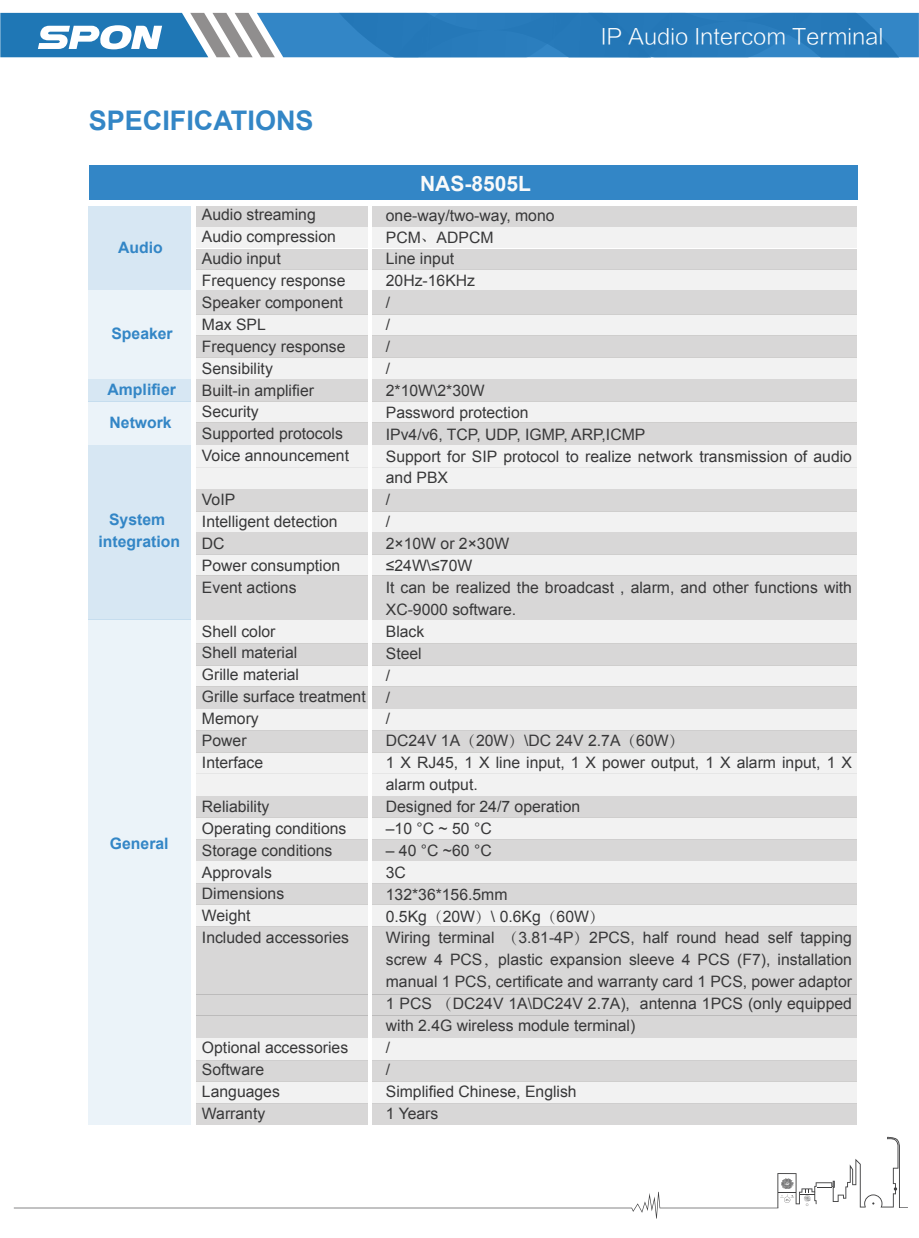
<style>
.page{position:relative;width:919px;height:1238px;background:#fff}
.page>*{position:absolute;margin:0;border:0;box-sizing:border-box;transform-origin:0 0}
.t1{font:700 27px "Arial";color:#3386c6}
.t2{font:21.6px "FZLTXHK";color:#fff}
.t3{font:700 21px "Arial";color:#f9fafa}
.t4{font:15.75px/21.9px "Arial";color:#383839}
.t5{font:700 15.75px/33.5px "Arial";color:#3386c6}
.s1{font-family:"Adobe Song Std";font-weight:300}
</style>
<div class="page">
<div style="left:196px;top:971px;width:172px;height:23px;background:#d8d7d7"></div>
<div style="left:196px;top:206px;width:172px;height:21px;background:#d8d7d7"></div>
<div style="left:88px;top:206px;width:103px;height:84px;background:#d7e7f3"></div>
<div style="left:88px;top:290px;width:103px;height:89px;background:#ebf3f9"></div>
<div style="left:88px;top:379px;width:103px;height:22px;background:#d7e7f3"></div>
<div style="left:88px;top:445px;width:103px;height:174px;background:#d7e7f3"></div>
<div style="left:88px;top:401px;width:103px;height:44px;background:#ebf3f9"></div>
<div style="left:88px;top:619px;width:103px;height:505px;background:#ebf3f9"></div>
<div style="left:196px;top:227px;width:172px;height:21px;background:#f2f2f2"></div>
<div style="left:196px;top:269px;width:172px;height:21px;background:#f2f2f2"></div>
<div style="left:196px;top:335px;width:172px;height:23px;background:#d8d7d7"></div>
<div style="left:196px;top:248px;width:172px;height:21px;background:#d8d7d7"></div>
<div style="left:196px;top:290px;width:172px;height:24px;background:#d8d7d7"></div>
<div style="left:196px;top:314px;width:172px;height:21px;background:#f2f2f2"></div>
<div style="left:196px;top:379px;width:172px;height:22px;background:#d8d7d7"></div>
<div style="left:196px;top:445px;width:172px;height:22px;background:#f2f2f2"></div>
<div style="left:196px;top:575px;width:172px;height:23px;background:#d8d7d7"></div>
<div style="left:196px;top:643px;width:172px;height:22px;background:#d8d7d7"></div>
<div style="left:196px;top:686px;width:172px;height:23px;background:#d8d7d7"></div>
<div style="left:196px;top:358px;width:172px;height:21px;background:#f2f2f2"></div>
<div style="left:196px;top:554px;width:172px;height:21px;background:#f2f2f2"></div>
<div style="left:196px;top:665px;width:172px;height:21px;background:#f2f2f2"></div>
<div style="left:196px;top:709px;width:172px;height:21px;background:#f2f2f2"></div>
<div style="left:196px;top:730px;width:172px;height:22px;background:#d8d7d7"></div>
<div style="left:196px;top:752px;width:172px;height:21px;background:#f2f2f2"></div>
<div style="left:196px;top:773px;width:172px;height:23px;background:#f2f2f2"></div>
<div style="left:196px;top:796px;width:172px;height:21px;background:#d8d7d7"></div>
<div style="left:196px;top:817px;width:172px;height:22px;background:#f2f2f2"></div>
<div style="left:196px;top:839px;width:172px;height:21px;background:#d8d7d7"></div>
<div style="left:196px;top:860px;width:172px;height:23px;background:#f2f2f2"></div>
<div style="left:196px;top:883px;width:172px;height:21px;background:#d8d7d7"></div>
<div style="left:196px;top:904px;width:172px;height:22px;background:#f2f2f2"></div>
<div style="left:196px;top:926px;width:172px;height:45px;background:#d8d7d7"></div>
<div style="left:196px;top:1015px;width:172px;height:22px;background:#d8d7d7"></div>
<div style="left:196px;top:994px;width:172px;height:21px;background:#d8d7d7"></div>
<div style="left:372px;top:206px;width:485px;height:21px;background:#d8d7d7"></div>
<div style="left:372px;top:227px;width:485px;height:21px;background:#f2f2f2"></div>
<div style="left:372px;top:269px;width:485px;height:21px;background:#f2f2f2"></div>
<div style="left:372px;top:335px;width:485px;height:23px;background:#d8d7d7"></div>
<div style="left:372px;top:248px;width:485px;height:21px;background:#d8d7d7"></div>
<div style="left:372px;top:290px;width:485px;height:24px;background:#d8d7d7"></div>
<div style="left:372px;top:314px;width:485px;height:21px;background:#f2f2f2"></div>
<div style="left:372px;top:379px;width:485px;height:22px;background:#d8d7d7"></div>
<div style="left:372px;top:445px;width:485px;height:22px;background:#f2f2f2"></div>
<div style="left:372px;top:575px;width:485px;height:23px;background:#d8d7d7"></div>
<div style="left:372px;top:643px;width:485px;height:22px;background:#d8d7d7"></div>
<div style="left:372px;top:686px;width:485px;height:23px;background:#d8d7d7"></div>
<div style="left:372px;top:358px;width:485px;height:21px;background:#f2f2f2"></div>
<div style="left:196px;top:422px;width:172px;height:23px;background:#d8d7d7"></div>
<div style="left:196px;top:401px;width:172px;height:21px;background:#f2f2f2"></div>
<div style="left:372px;top:422px;width:485px;height:23px;background:#d8d7d7"></div>
<div style="left:372px;top:401px;width:485px;height:21px;background:#f2f2f2"></div>
<div style="left:196px;top:489px;width:172px;height:22px;background:#d8d7d7"></div>
<div style="left:196px;top:467px;width:172px;height:22px;background:#f2f2f2"></div>
<div style="left:372px;top:489px;width:485px;height:22px;background:#d8d7d7"></div>
<div style="left:372px;top:467px;width:485px;height:22px;background:#f2f2f2"></div>
<div style="left:196px;top:532px;width:172px;height:22px;background:#d8d7d7"></div>
<div style="left:196px;top:511px;width:172px;height:21px;background:#f2f2f2"></div>
<div style="left:372px;top:532px;width:485px;height:22px;background:#d8d7d7"></div>
<div style="left:372px;top:511px;width:485px;height:21px;background:#f2f2f2"></div>
<div style="left:372px;top:554px;width:485px;height:21px;background:#f2f2f2"></div>
<div style="left:196px;top:620px;width:172px;height:23px;background:#f2f2f2"></div>
<div style="left:196px;top:598px;width:172px;height:22px;background:#d8d7d7"></div>
<div style="left:372px;top:620px;width:485px;height:23px;background:#f2f2f2"></div>
<div style="left:372px;top:598px;width:485px;height:22px;background:#d8d7d7"></div>
<div style="left:372px;top:665px;width:485px;height:21px;background:#f2f2f2"></div>
<div style="left:372px;top:709px;width:485px;height:21px;background:#f2f2f2"></div>
<div style="left:372px;top:730px;width:485px;height:22px;background:#d8d7d7"></div>
<div style="left:372px;top:752px;width:485px;height:21px;background:#f2f2f2"></div>
<div style="left:372px;top:773px;width:485px;height:23px;background:#f2f2f2"></div>
<div style="left:372px;top:796px;width:485px;height:21px;background:#d8d7d7"></div>
<div style="left:372px;top:817px;width:485px;height:22px;background:#f2f2f2"></div>
<div style="left:372px;top:839px;width:485px;height:21px;background:#d8d7d7"></div>
<div style="left:372px;top:860px;width:485px;height:23px;background:#f2f2f2"></div>
<div style="left:372px;top:883px;width:485px;height:21px;background:#d8d7d7"></div>
<div style="left:196px;top:1037px;width:172px;height:23px;background:#f2f2f2"></div>
<div style="left:196px;top:1060px;width:172px;height:21px;background:#d8d7d7"></div>
<div style="left:196px;top:1081px;width:172px;height:22px;background:#f2f2f2"></div>
<div style="left:196px;top:1103px;width:172px;height:21px;background:#d8d7d7"></div>
<div style="left:372px;top:1037px;width:485px;height:23px;background:#f2f2f2"></div>
<div style="left:372px;top:1060px;width:485px;height:21px;background:#d8d7d7"></div>
<div style="left:372px;top:1081px;width:485px;height:22px;background:#f2f2f2"></div>
<div style="left:372px;top:1103px;width:485px;height:21px;background:#d8d7d7"></div>
<div style="left:372px;top:904px;width:485px;height:22px;background:#f2f2f2"></div>
<div style="left:372px;top:926px;width:485px;height:45px;background:#d8d7d7"></div>
<div style="left:372px;top:971px;width:485px;height:23px;background:#d8d7d7"></div>
<div style="left:372px;top:1015px;width:485px;height:22px;background:#d8d7d7"></div>
<div style="left:372px;top:994px;width:485px;height:21px;background:#d8d7d7"></div>
<div style="left:89px;top:166px;width:768px;height:34px;background:#3386c6"></div>
<svg style="left:0;top:13px;width:918px;height:44px;background:#3d87be"></svg>
<svg style="left:14px;top:1136px;width:893px;height:82px"></svg>
<h2 class="t2" style="left:600px;top:24px;width:284px">IP Audio Intercom Terminal</h2>
<h1 class="t1" style="left:89px;top:102px;width:226px">SPECIFICATIONS</h1>
<p class="t5" style="left:118px;top:231px;width:46px">Audio</p>
<p class="t5" style="left:111px;top:317px;width:63px">Speaker</p>
<p class="t5" style="left:108px;top:373px;width:70px">Amplifier<br>Network</p>
<p class="t5" style="left:99px;top:509px;width:83px;line-height:21.9px;text-align:center">System integration</p>
<p class="t5" style="left:110px;top:827px;width:60px">General</p>
<p class="t4" style="left:202px;top:204px;width:149px">Audio streaming<br>Audio compression<br>Audio input<br>Frequency response<br>Speaker component<br>Max SPL<br>Frequency response<br>Sensibility<br>Built-in amplifier<br>Security<br>Supported protocols<br>Voice announcement</p>
<p class="t4" style="left:202px;top:489px;width:140px">VoIP<br>Intelligent detection<br>DC<br>Power consumption<br>Event actions</p>
<p class="t4" style="left:202px;top:620px;width:165px">Shell color<br>Shell material<br>Grille material<br>Grille surface treatment<br>Memory<br>Power<br>Interface</p>
<p class="t4" style="left:202px;top:795px;width:149px">Reliability<br>Operating conditions<br>Storage conditions<br>Approvals<br>Dimensions<br>Weight<br>Included accessories</p>
<p class="t4" style="left:202px;top:1036px;width:148px">Optional accessories<br>Software<br>Languages<br>Warranty</p>
<h3 class="t3" style="left:420px;top:169px;width:112px">NAS-8505L</h3>
<p class="t4" style="left:386px;top:204px;width:467px">one-way/two-way, mono<br>PCM<span class="s1">、</span>ADPCM<br>Line input<br>20Hz-16KHz<br>/<br>/<br>/<br>/<br>2*10W\2*30W<br>Password protection<br>IPv4/v6, TCP, UDP, IGMP, ARP,ICMP<br>Support for SIP protocol to realize network transmission of audio and PBX<br>/<br>/<br>2×10W or 2×30W<br>≤24W\≤70W<br>It can be realized the broadcast , alarm, and other functions with<br>XC-9000 software.<br>Black<br>Steel<br>/<br>/<br>/<br>DC24V 1A<span class="s1">（</span>20W<span class="s1">）</span>\DC 24V 2.7A<span class="s1">（</span>60W<span class="s1">）<br></span>1 X RJ45, 1 X line input, 1 X power output, 1 X alarm input, 1 X alarm output.<br>Designed for 24/7 operation<br>–10 °C ~ 50 °C</p>
<p class="t4" style="left:386px;top:839px;width:467px">– 40 °C ~60 °C<br>3C<br>132*36*156.5mm<br>0.5Kg<span class="s1">（</span>20W<span class="s1">）</span>\ 0.6Kg<span class="s1">（</span>60W<span class="s1">）<br></span>Wiring terminal <span class="s1">（</span>3.81-4P<span class="s1">）</span>2PCS, half round head self tapping screw 4 PCS<span class="s1">，</span>plastic expansion sleeve 4 PCS (F7), installation manual 1 PCS, certificate and warranty card 1 PCS, power adaptor<br>1 PCS <span class="s1">（</span>DC24V 1A\DC24V 2.7A), antenna 1PCS (only equipped with 2.4G wireless module terminal)<br>/<br>/<br>Simplified Chinese, English<br>1 Years</p>
</div>
